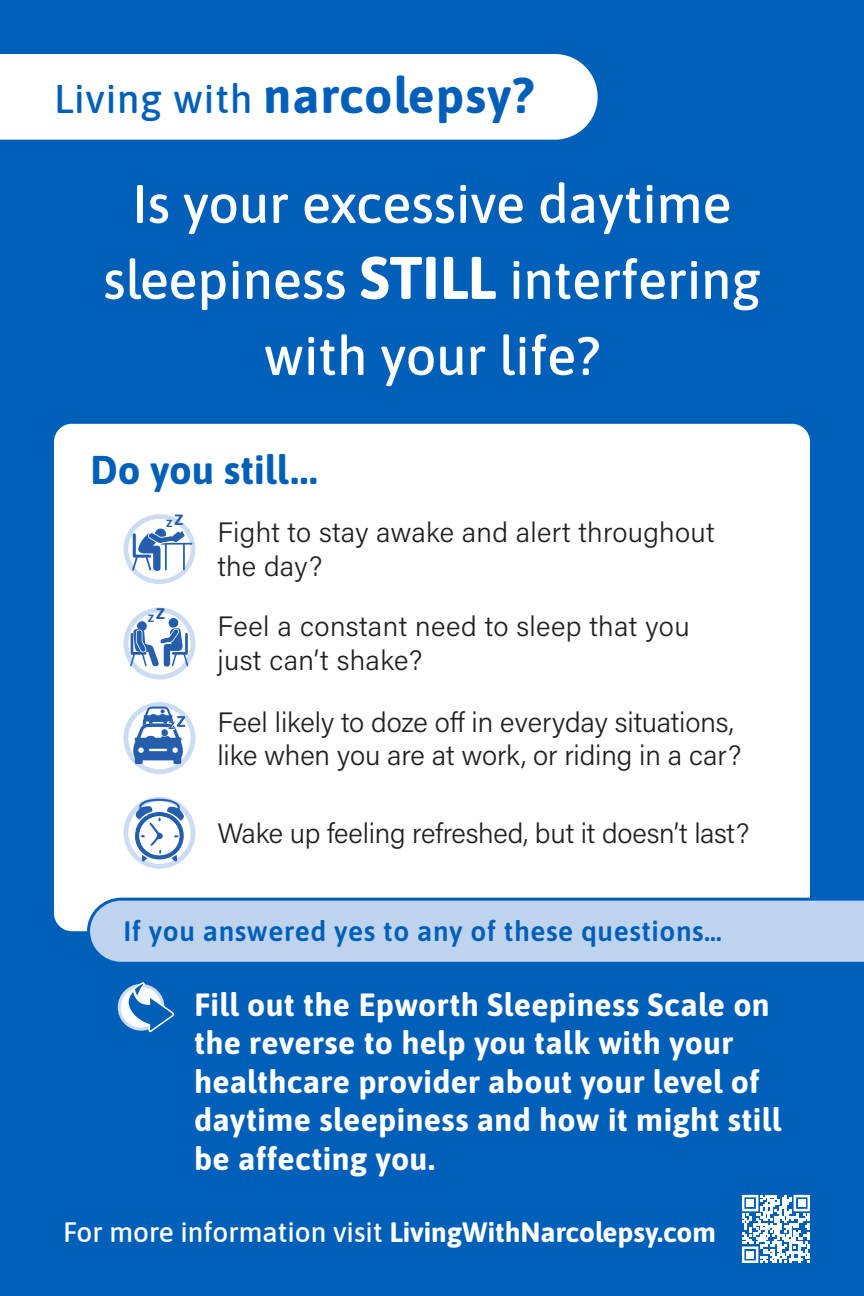
<style>
.page{position:relative;width:864px;height:1296px;background:#005fb9}
.page>*{position:absolute;margin:0;border:0;box-sizing:border-box;transform-origin:0 0}
.t1{font:500 54px/76px "Asap";color:#fff;text-align:center}
.t2{font:700 50px "Asap";letter-spacing:.02em;color:#005fb9}
.t3{font:700 40px "Asap";color:#005fb9}
.Bullet_1{font:700 32px/38.4px "Asap";letter-spacing:.01em;color:#fff}
.Check-Box_Bullet{font:300 28px/33.6px "Acumin Pro";color:#231f20}
.Bullet_1-2{font:700 28px "Asap";color:#fff}
.Bullet_1-3{font:600 28px "Asap";letter-spacing:.02em;color:#005fb9}
.t4{font:700 10.4px "Asap";color:#245eac}
.t5{font:700 10.2px "Asap";color:#245eac}
.s1{font-weight:500;font-size:40px}
.s2{font-weight:700;font-size:60px}
.s3{font-weight:500}
</style>
<div class="page">
<div style="left:54px;top:424px;width:756px;height:507px;background:#fff;border-radius:18px"></div>
<svg style="left:123px;top:797px;width:72px;height:72px"></svg>
<svg style="left:123px;top:514px;width:72px;height:70px"></svg>
<svg style="left:123px;top:608px;width:72px;height:72px"></svg>
<svg style="left:123px;top:702px;width:72px;height:72px"></svg>
<svg style="left:86px;top:897px;width:778px;height:65px"></svg>
<svg style="left:118px;top:982px;width:56px;height:51px"></svg>
<div style="left:0;top:54px;width:598px;height:86px;background:#fff"></div>
<svg style="left:742px;top:1195px;width:68px;height:68px"></svg>
<div style="left:747px;top:1200px;width:7px;height:7px;background:#fff"></div>
<div style="left:798px;top:1200px;width:7px;height:7px;background:#fff"></div>
<div style="left:747px;top:1251px;width:7px;height:7px;background:#fff"></div>
<p class="t2" style="left:54px;top:61px;width:482px"><span class="s1">Living with</span> narcolepsy?</p>
<p class="t1" style="left:103px;top:163px;width:659px">Is your excessive daytime sleepiness <span class="s2">STILL</span> interfering with your life?</p>
<p class="t3" style="left:90px;top:442px;width:229px">Do you still...</p>
<p class="t5" style="left:166px;top:516px;width:19px">Z<sup>Z</sup></p>
<p class="t4" style="left:148px;top:611px;width:19px">Z<sup>Z</sup></p>
<p class="t4" style="left:169px;top:718px;width:8px">Z</p>
<p class="Check-Box_Bullet" style="left:217px;top:515px;width:499px">Fight to stay awake and alert throughout the day?</p>
<p class="Check-Box_Bullet" style="left:217px;top:608px;width:474px">Feel a constant need to sleep that you just can’t shake?</p>
<p class="Check-Box_Bullet" style="left:217px;top:704px;width:526px">Feel likely to doze off in everyday situations, like when you are at work, or riding in a car?</p>
<p class="Check-Box_Bullet" style="left:217px;top:815px;width:533px">Wake up feeling refreshed, but it doesn’t last?</p>
<p class="Bullet_1-3" style="left:123px;top:911px;width:600px">If you answered yes to any of these questions…</p>
<p class="Bullet_1" style="left:194px;top:984px;width:589px">Fill out the Epworth Sleepiness Scale on the reverse to help you talk with your healthcare provider about your level of daytime sleepiness and how it might still be affecting you.</p>
<p class="Bullet_1-2" style="left:63px;top:1212px;width:655px"><span class="s3">For more information visit</span> LivingWithNarcolepsy.com</p>
</div>
